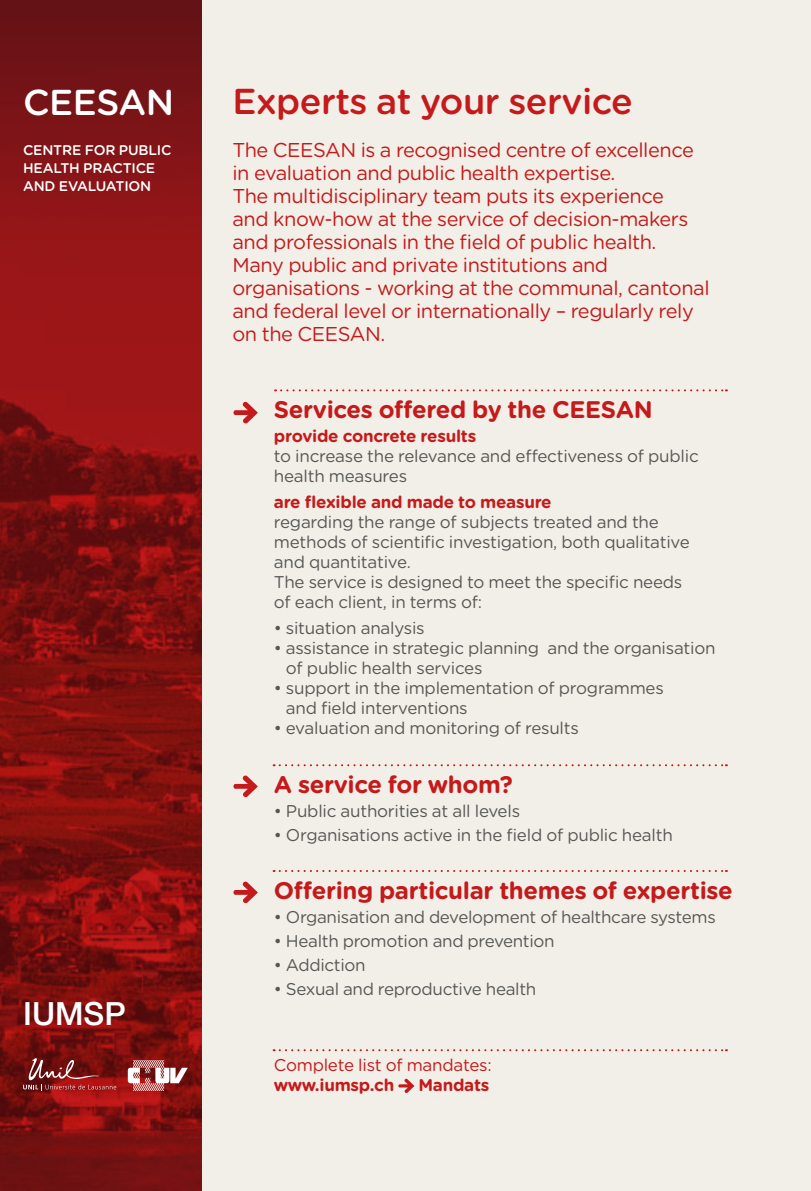
<style>
.page{position:relative;width:811px;height:1191px;background:#f1efe7}
.page>*{position:absolute;margin:0;border:0;box-sizing:border-box;transform-origin:0 0}
.t1{font:500 36px "Gotham Rounded";letter-spacing:-.015em;color:#c51a1b}
.t2{font:500 36px "Gotham Rounded";letter-spacing:-.015em;color:#fff}
.t3{font:500 32px "Helvetica Neue LT Pro";color:#fff}
.t4{font:700 24px "Gotham Rounded";letter-spacing:-.015em;color:#c51a1b}
.t5{font:20px/23px "Gotham Rounded";letter-spacing:-.025em;color:#c51a1b}
.t6{font:17px/20px "Gotham Rounded";letter-spacing:-.015em;color:#575756}
.t7{font:700 17px "Gotham Rounded";letter-spacing:-.015em;color:#c51a1b}
.t8{font:17px "Gotham Rounded";letter-spacing:-.015em;color:#c51a1b}
.t9{font:500 14px/18px "Gotham Rounded";letter-spacing:-.015em;color:#fff}
</style>
<div class="page">
<svg style="left:0;top:0;width:201px;height:1191px;background:#811112"></svg>
<svg style="left:275px;top:389px;width:452px;height:2px"></svg>
<svg style="left:274px;top:764px;width:453px;height:2px"></svg>
<svg style="left:274px;top:870px;width:453px;height:2px"></svg>
<svg style="left:274px;top:1049px;width:453px;height:2px"></svg>
<svg style="left:233px;top:881px;width:25px;height:22px"></svg>
<svg style="left:233px;top:775px;width:25px;height:22px"></svg>
<svg style="left:233px;top:402px;width:25px;height:21px"></svg>
<svg style="left:398px;top:1078px;width:16px;height:15px"></svg>
<svg style="left:23px;top:1058px;width:93px;height:33px;background:#8a2b2a"></svg>
<svg style="left:128px;top:1060px;width:60px;height:31px;background:#b67372"></svg>
<h1 class="t2" style="left:23px;top:77px;width:122px">CEESAN</h1>
<p class="t9" style="left:23px;top:140px;width:147px">CENTRE FOR PUBLIC<br>HEALTH PRACTICE<br>AND EVALUATION</p>
<h2 class="t3" style="left:23px;top:994px;width:104px">IUMSP</h2>
<h1 class="t1" style="left:232px;top:75px;width:402px">EXPERTS AT YOUR SERVICE</h1>
<p class="t5" style="left:232px;top:137px;width:478px">The CEESAN is a recognised centre of excellence in evaluation and public health expertise.<br>The multidisciplinary team puts its experience<br>and know-how at the service of decision-makers and professionals in the field of public health.<br>Many public and private institutions and organisations - working at the communal, cantonal and federal level or internationally – regularly rely on the CEESAN.</p>
<h3 class="t4" style="left:274px;top:392px;width:380px">Services offered by the CEESAN</h3>
<p class="t7" style="left:274px;top:424px;width:204px">provide concrete results</p>
<p class="t6" style="left:274px;top:445px;width:426px">to increase the relevance and effectiveness of public health measures</p>
<p class="t7" style="left:274px;top:490px;width:279px">are flexible and made to measure</p>
<p class="t6" style="left:274px;top:511px;width:417px">regarding the range of subjects treated and the methods of scientific investigation, both qualitative and quantitative.<br>The service is designed to meet the specific needs of each client, in terms of:</p>
<p class="t6" style="left:274px;top:617px;width:152px">• situation analysis</p>
<p class="t6" style="left:286px;top:637px;width:431px;text-indent:-12px">• assistance in strategic planning and the organisation of public health services</p>
<p class="t6" style="left:286px;top:677px;width:379px;text-indent:-12px">• support in the implementation of programmes and field interventions</p>
<p class="t6" style="left:274px;top:717px;width:306px">• evaluation and monitoring of results</p>
<h3 class="t4" style="left:274px;top:766px;width:240px">A service for whom?</h3>
<p class="t6" style="left:274px;top:799px;width:248px">• Public authorities at all levels</p>
<p class="t6" style="left:274px;top:823px;width:400px">• Organisations active in the field of public health</p>
<h3 class="t4" style="left:274px;top:872px;width:460px">Offering particular themes of expertise</h3>
<p class="t6" style="left:274px;top:905px;width:443px">• Organisation and development of healthcare systems</p>
<p class="t6" style="left:274px;top:929px;width:282px">• Health promotion and prevention</p>
<p class="t6" style="left:274px;top:953px;width:93px">• Addiction</p>
<p class="t6" style="left:274px;top:977px;width:264px">• Sexual and reproductive health</p>
<p class="t8" style="left:274px;top:1053px;width:219px">Complete list of mandates:</p>
<p class="t7" style="left:274px;top:1072px;width:122px">www.iumsp.ch</p>
<p class="t7" style="left:418px;top:1072px;width:72px">Mandats</p>
</div>
